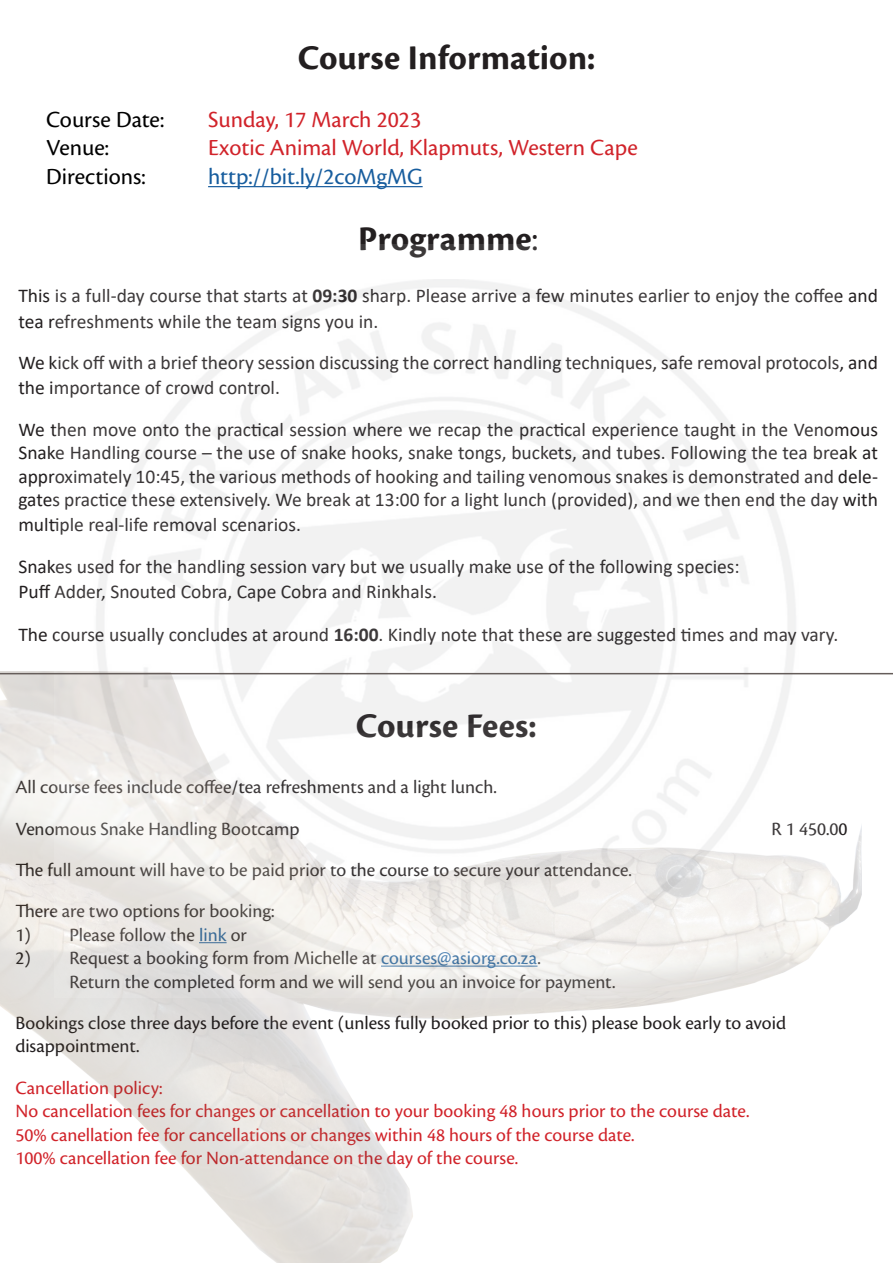
<style>
.page{position:relative;width:893px;height:1263px;background:#fff}
.page>*{position:absolute;margin:0;border:0;box-sizing:border-box;transform-origin:0 0}
.t1{font:700 36px "Cronos Pro";letter-spacing:.005em;color:#231f20}
.t2{font:24px "Cronos Pro";color:#d1232a}
.t3{font:24px "Cronos Pro";color:#000}
.t4{font:24px "Cronos Pro";letter-spacing:-.005em;color:#175d9e}
.t5{font:19.5px/23.4px "Calibri";color:#231f20}
.t6{font:19.5px "Cronos Pro";color:#231f20}
.t7{font:19.5px "Cronos Pro";color:#d1232a}
.s1{font-weight:400}
.s2{font-weight:700}
.s3{color:#175d9e}
</style>
<div class="page">
<img style="left:54px;top:279px;width:785px;height:719px">
<hr style="left:208px;top:186px;width:215px;height:1px;background:#175d9e">
<hr style="left:0;top:673px;width:893px;height:1px;background:#655d5a">
<p class="t1" style="left:298px;top:37px;width:299px">Course Information:</p>
<p class="t3" style="left:46px;top:105px;width:120px">Course Date:</p>
<p class="t2" style="left:208px;top:105px;width:215px">Sunday, 17 March 2023</p>
<p class="t3" style="left:46px;top:134px;width:64px">Venue:</p>
<p class="t2" style="left:208px;top:134px;width:431px">Exotic Animal World, Klapmuts, Western Cape</p>
<p class="t3" style="left:46px;top:163px;width:101px">Directions:</p>
<p class="t4" style="left:208px;top:163px;width:216px">http://bit.ly/2coMgMG</p>
<p class="t1" style="left:358px;top:218px;width:181px">Programme<span class="s1">:</span></p>
<p class="t5" style="left:18px;top:283px;width:861px;line-height:25.2px">This is a full-day course that starts at <span class="s2">09:30</span> sharp. Please arrive a few minutes earlier to enjoy the coffee and tea refreshments while the team signs you in.</p>
<p class="t5" style="left:18px;top:349px;width:861px;line-height:25.2px">We kick off with a brief theory session discussing the correct handling techniques, safe removal protocols, and the importance of crowd control.</p>
<p class="t5" style="left:18px;top:417px;width:861px;text-align:justify">We then move onto the practical session where we recap the practical experience taught in the Venomous Snake Handling course – the use of snake hooks, snake tongs, buckets, and tubes. Following the tea break at approximately 10:45, the various methods of hooking and tailing venomous snakes is demonstrated and dele&shy;gates practice these extensively. We break at 13:00 for a light lunch (provided), and we then end the day with</p>
<p class="t5" style="left:18px;top:512px;width:284px">multiple real-life removal scenarios.</p>
<p class="t5" style="left:18px;top:554px;width:723px">Snakes used for the handling session vary but we usually make use of the following species:</p>
<p class="t5" style="left:18px;top:579px;width:420px">Puff Adder, Snouted Cobra, Cape Cobra and Rinkhals.</p>
<p class="t5" style="left:18px;top:622px;width:821px">The course usually concludes at around <span class="s2">16:00</span>. Kindly note that these are suggested times and may vary.</p>
<p class="t1" style="left:356px;top:705px;width:182px">Course Fees:</p>
<p class="t6" style="left:15px;top:776px;width:483px">All course fees include coffee/tea refreshments and a light lunch.</p>
<p class="t6" style="left:15px;top:817px;width:286px">Venomous Snake Handling Bootcamp</p>
<p class="t6" style="left:771px;top:817px;width:78px">R 1 450.00</p>
<p class="t6" style="left:15px;top:859px;width:618px">The full amount will have to be paid prior to the course to secure your attendance.</p>
<p class="t6" style="left:15px;top:900px;width:261px">There are two options for booking:</p>
<p class="t6" style="left:15px;top:923px;width:233px">1) Please follow the <span class="s3">link</span> or</p>
<p class="t6" style="left:15px;top:947px;width:527px">2) Request a booking form from Michelle at <span class="s3">courses@asiorg.co.za</span>.</p>
<p class="t6" style="left:69px;top:970px;width:548px">Return the completed form and we will send you an invoice for payment.</p>
<p class="t6" style="left:15px;top:1012px;width:772px">Bookings close three days before the event (unless fully booked prior to this) please book early to avoid</p>
<p class="t6" style="left:15px;top:1035px;width:126px">disappointment.</p>
<p class="t7" style="left:15px;top:1076px;width:149px">Cancellation policy:</p>
<p class="t7" style="left:15px;top:1100px;width:735px">No cancellation fees for changes or cancellation to your booking 48 hours prior to the course date.</p>
<p class="t7" style="left:15px;top:1123px;width:621px">50% canellation fee for cancellations or changes within 48 hours of the course date.</p>
<p class="t7" style="left:15px;top:1147px;width:504px">100% cancellation fee for Non-attendance on the day of the course.</p>
</div>
